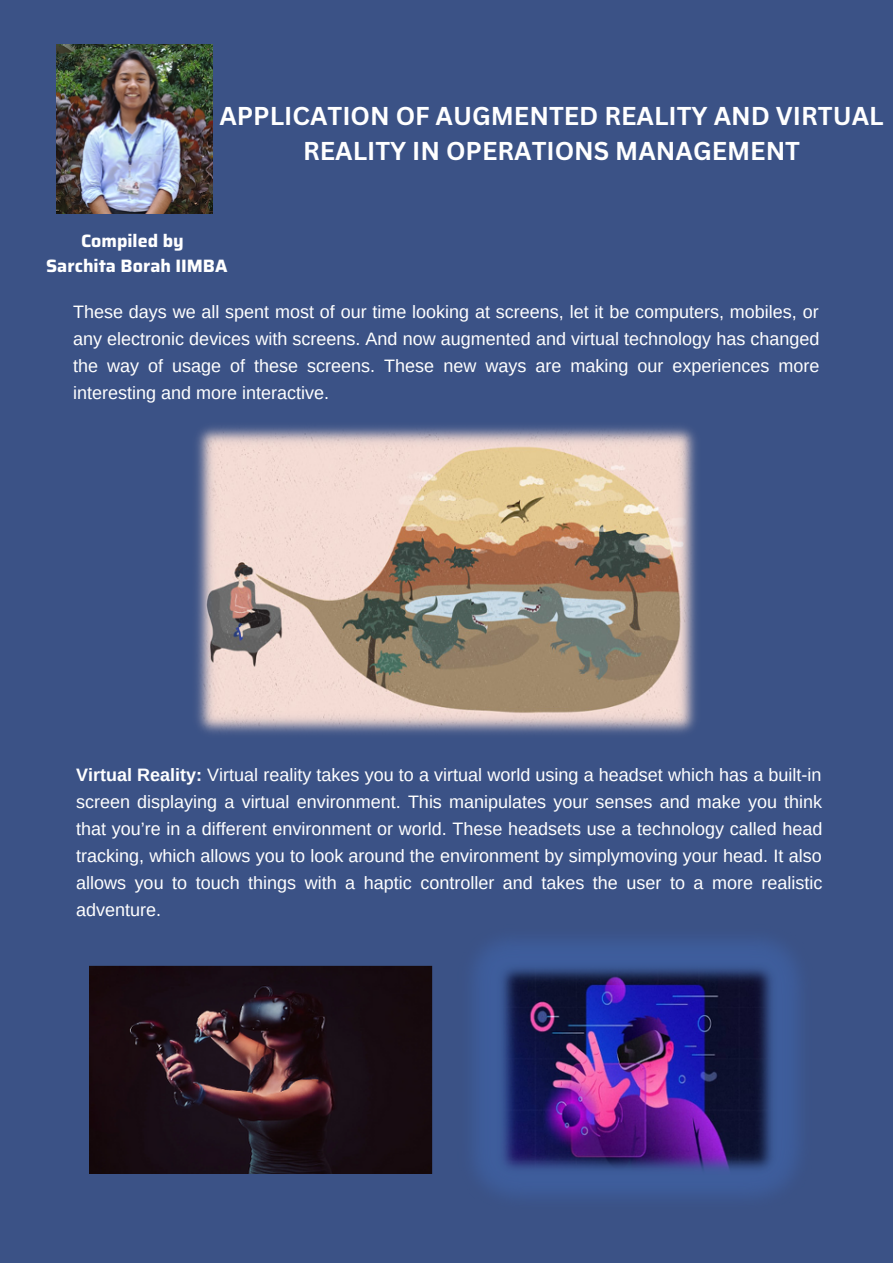
<style>
.page{position:relative;width:893px;height:1264px;background:#fff}
.page>*{position:absolute;margin:0;border:0;box-sizing:border-box;transform-origin:0 0}
.t1{font:700 25.05px/34.8px "Canva Sans";color:#fff;text-align:center}
.t2{font:18px/27px "Arimo";color:#fff;text-align:justify}
.t3{font:700 18px "Saira";color:#fff}
.s1{font-weight:700}
</style>
<div class="page">
<div style="left:0;top:0;width:892px;height:1262px;background:#3b5286"></div>
<img style="left:57px;top:45px;width:156px;height:169px">
<img style="left:196px;top:426px;width:501px;height:308px">
<img style="left:89px;top:965px;width:343px;height:208px">
<img style="left:473px;top:940px;width:326px;height:257px">
<p class="t1" style="left:219px;top:98px;width:665px">APPLICATION OF AUGMENTED REALITY AND VIRTUAL<br>REALITY IN OPERATIONS MANAGEMENT</p>
<p class="t3" style="left:81px;top:226px;width:104px">Compiled by</p>
<p class="t3" style="left:46px;top:251px;width:183px">Sarchita Borah IIMBA</p>
<p class="t2" style="left:73px;top:298px;width:747px">These days we all spent most of our time looking at screens, let it be computers, mobiles, or any electronic devices with screens. And now augmented and virtual technology has changed the way of usage of these screens. These new ways are making our experiences more interesting and more interactive.</p>
<p class="t2" style="left:76px;top:761px;width:747px"><span class="s1">Virtual Reality:</span> Virtual reality takes you to a virtual world using a headset which has a built-in screen displaying a virtual environment. This manipulates your senses and make you think that you’re in a different environment or world. These headsets use a technology called head tracking, which allows you to look around the environment by simplymoving your head. It also allows you to touch things with a haptic controller and takes the user to a more realistic adventure.</p>
</div>
